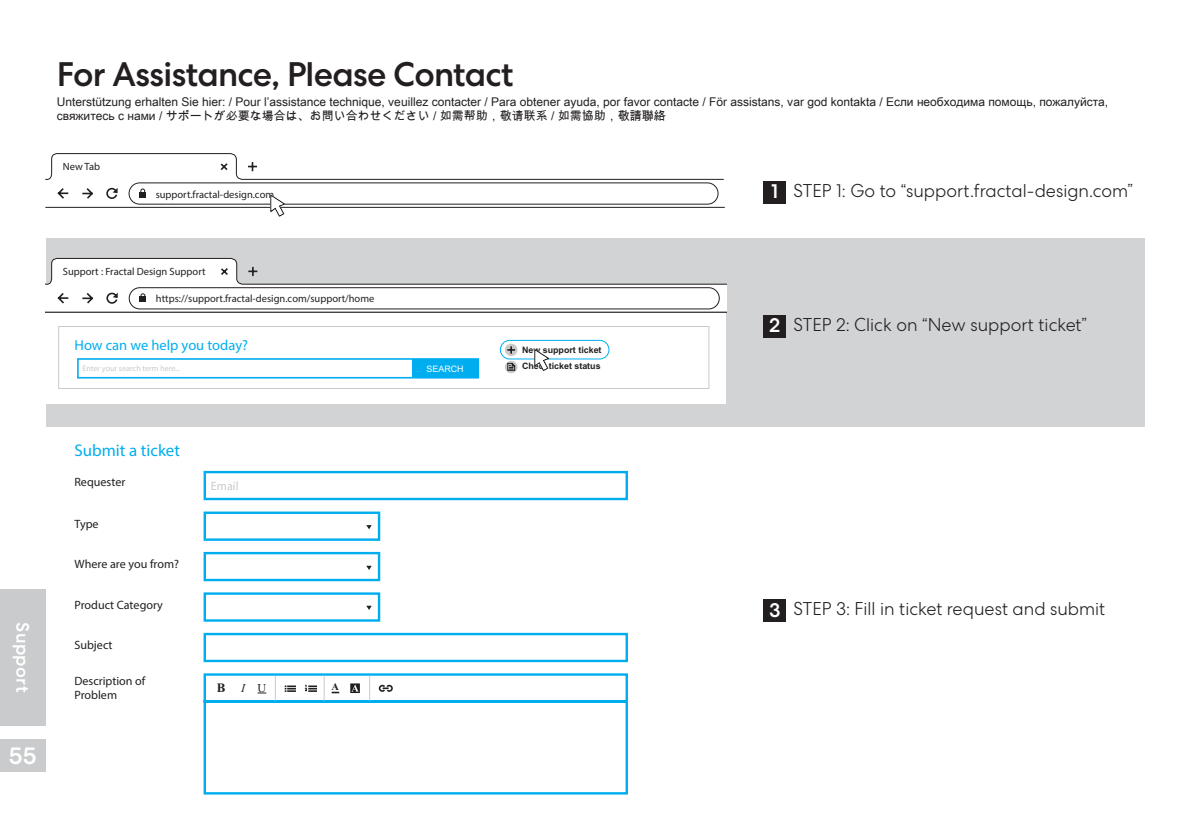
<style>
.page{position:relative;width:1191px;height:840px;background:#fff}
.page>*{position:absolute;margin:0;border:0;box-sizing:border-box;transform-origin:0 0}
.Header_2{font:500 34px "Centra No 2";letter-spacing:-.02em;color:#231f20}
.t1{font:500 24px "Centra No 2";color:#fff}
.Steps{font:500 20px "Centra No 2";color:#fff}
.Steps-2{font:300 18px "Centra No 2";color:#231f20}
.Header_4{font:500 18px "Centra No 2";letter-spacing:.025em;color:#fff}
.t2{font:16.8px "Myriad Pro";color:#00aeef}
.t3{font:14.6px "Myriad Pro";color:#00aeef}
.t4{font:700 12.8px "Times New Roman";color:#231f20}
.Header_mini{font:12px/14.4px "Arial Unicode MS";color:#231f20}
.t5{font:12px/14.4px "Myriad Pro";color:#231f20}
.t6{font:12px "Myriad Pro";color:#cbcacb}
.t7{font:10.4px "Myriad Pro";color:#231f20}
.t8{font:700 10.4px "Times New Roman";color:#231f20}
.t9{font:700 8.8px "Arial";color:#231f20}
.t10{font:8.8px "Arial";color:#fff}
.t11{font:8px "Myriad Pro";color:#cbcacb}
.s1{font-weight:400;font-style:italic;font-size:12px}
.s2{font-weight:400;font-size:12px}
</style>
<div class="page">
<div style="left:0;top:739px;width:45px;height:32px;background:#c9cbcc"></div>
<div style="left:0;top:588px;width:45px;height:137px;background:#c9cbcc"></div>
<div style="left:46px;top:238px;width:1098px;height:189px;background:#d1d3d4"></div>
<hr style="left:45px;top:207px;width:680px;height:1px;background:#231f20">
<svg style="left:45px;top:153px;width:679px;height:63px"></svg>
<svg style="left:203px;top:470px;width:425px;height:152px"></svg>
<svg style="left:366px;top:525px;width:6px;height:4px"></svg>
<svg style="left:366px;top:565px;width:6px;height:4px"></svg>
<svg style="left:366px;top:605px;width:6px;height:4px"></svg>
<svg style="left:203px;top:632px;width:425px;height:163px"></svg>
<svg style="left:275px;top:675px;width:1px;height:25px"></svg>
<svg style="left:324px;top:675px;width:1px;height:25px"></svg>
<svg style="left:369px;top:675px;width:1px;height:25px"></svg>
<svg style="left:285px;top:685px;width:11px;height:6px"></svg>
<svg style="left:303px;top:684px;width:14px;height:7px"></svg>
<svg style="left:332px;top:691px;width:7px;height:2px"></svg>
<svg style="left:350px;top:683px;width:10px;height:9px"></svg>
<svg style="left:378px;top:683px;width:15px;height:9px"></svg>
<div style="left:46px;top:313px;width:680px;height:91px;background:#fff"></div>
<div style="left:58px;top:326px;width:651px;height:62px;background:#fff;border:1px solid #cbcacb"></div>
<svg style="left:45px;top:257px;width:681px;height:56px"></svg>
<div style="left:77px;top:358px;width:402px;height:20px;border:2px solid #00aeef"></div>
<div style="left:412px;top:359px;width:66px;height:18px;background:#00aeef"></div>
<div style="left:505px;top:343px;width:12px;height:13px;background:#cbcacb;border-radius:50%"></div>
<svg style="left:505px;top:360px;width:12px;height:13px"></svg>
<svg style="left:507px;top:346px;width:8px;height:7px"></svg>
<svg style="left:507px;top:362px;width:8px;height:9px"></svg>
<div style="left:500px;top:340px;width:109px;height:19px;border:1px solid #00aeef;border-radius:9px"></div>
<svg style="left:534px;top:349px;width:15px;height:22px"></svg>
<div style="left:763px;top:181px;width:23px;height:22px;background:#231f20"></div>
<div style="left:763px;top:315px;width:23px;height:22px;background:#231f20"></div>
<div style="left:763px;top:598px;width:23px;height:23px;background:#231f20"></div>
<p class="Header_2" style="left:57px;top:54px;width:458px">For Assistance, Please Contact</p>
<p class="Header_mini" style="left:57px;top:94px;width:1053px">Unterstützung erhalten Sie hier: / Pour l’assistance technique, veuillez contacter / Para obtener ayuda, por favor contacte / För assistans, var god kontakta / Если необходима помощь, пожалуйста, свяжитесь с нами / サポートが必要な場合は、お問い合わせください / 如需帮助，敬请联系 / 如需協助，敬請聯絡</p>
<p class="t7" style="left:63px;top:160px;width:39px">New Tab</p>
<p class="t7" style="left:156px;top:187px;width:120px">support.fractal-design.com</p>
<p class="t7" style="left:63px;top:265px;width:144px">Support : Fractal Design Support</p>
<p class="t7" style="left:156px;top:292px;width:220px">https://support.fractal-design.com/support/home</p>
<p class="t3" style="left:75px;top:336px;width:175px">How can we help you today?</p>
<p class="t9" style="left:522px;top:343px;width:81px">New support ticket</p>
<p class="t11" style="left:82px;top:363px;width:99px">Enter your search term here...</p>
<p class="t9" style="left:522px;top:359px;width:80px">Checl ticket status</p>
<p class="t10" style="left:426px;top:362px;width:39px">SEARCH</p>
<p class="Steps" style="left:771px;top:179px;width:9px">1</p>
<p class="Steps-2" style="left:793px;top:180px;width:341px">STEP 1: Go to “support.fractal-design.com”</p>
<p class="Steps" style="left:769px;top:313px;width:13px">2</p>
<p class="Steps-2" style="left:793px;top:314px;width:295px">STEP 2: Click on “New support ticket”</p>
<p class="Header_4" style="left:33px;top:621px;width:72px;rotate:90deg">Support</p>
<h2 class="t1" style="left:9px;top:741px;width:29px">55</h2>
<p class="t2" style="left:74px;top:440px;width:107px">Submit a ticket</p>
<p class="t5" style="left:74px;top:474px;width:52px">Requester</p>
<p class="t6" style="left:211px;top:478px;width:29px">Email</p>
<p class="t5" style="left:74px;top:516px;width:26px">Type</p>
<p class="t5" style="left:74px;top:556px;width:106px">Where are you from?</p>
<p class="t5" style="left:74px;top:596px;width:90px">Product Category</p>
<p class="t5" style="left:74px;top:637px;width:40px">Subject</p>
<p class="t5" style="left:74px;top:673px;width:72px">Description of<br>Problem</p>
<p class="t4" style="left:217px;top:678px;width:51px">B <span class="s1">I</span><span class="s2">U</span></p>
<p class="t8" style="left:332px;top:678px;width:9px">A</p>
<p class="Steps" style="left:769px;top:597px;width:13px">3</p>
<p class="Steps-2" style="left:793px;top:598px;width:313px">STEP 3: Fill in ticket request and submit</p>
</div>
